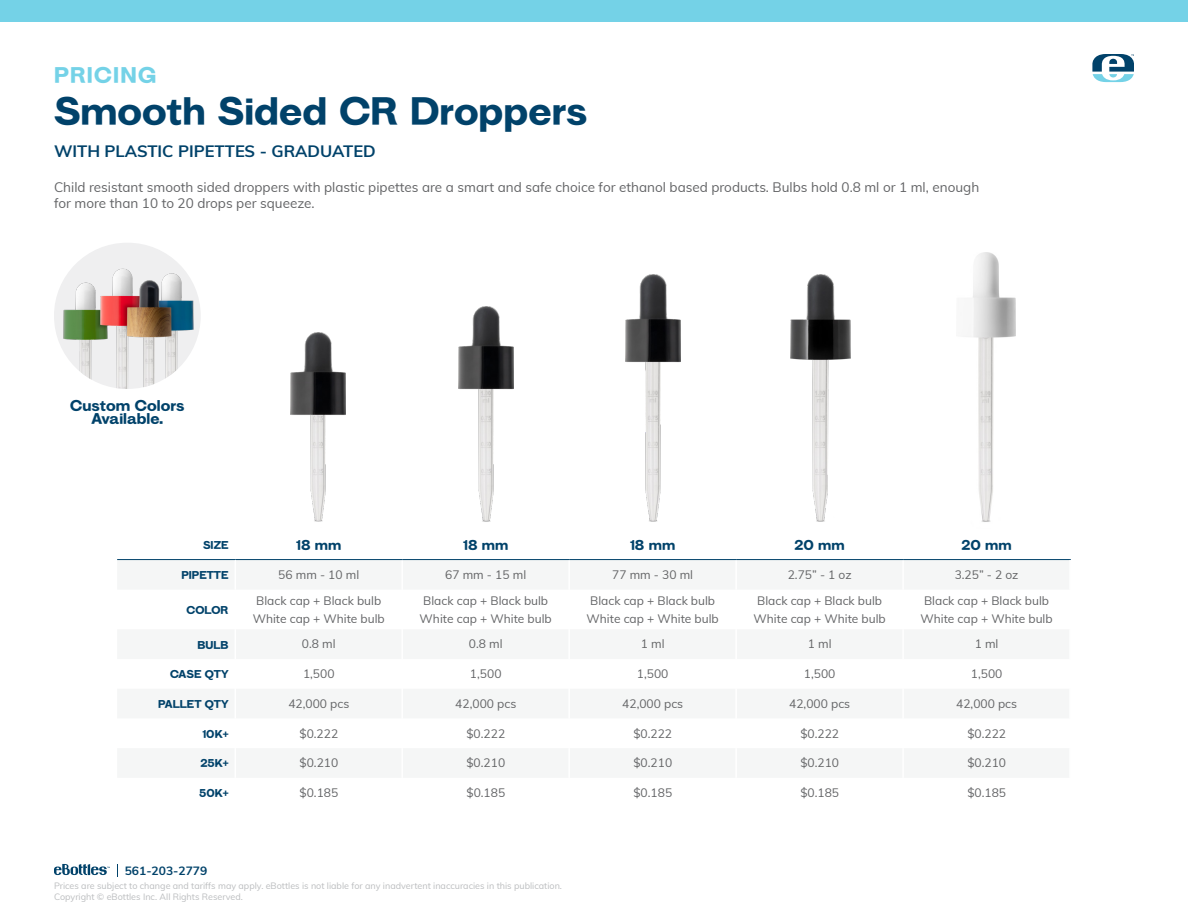
<style>
.page{position:relative;width:1188px;height:918px;background:#fff}
.page>*{position:absolute;margin:0;border:0;box-sizing:border-box;transform-origin:0 0}
.t1{font:42px "BN Times Gothic";color:#01426a}
.t2{font:24px "BN Times Gothic";letter-spacing:.05em;color:#74d2e7}
.t3{font:700 16.5px "Muli";color:#01426a}
.t4{font:16.5px/13.5px "BN Times Gothic";color:#01426a;text-align:center}
.t5{font:600 16.5px "Muli";color:#01426a}
.t6{font:15px "BN Times Gothic";color:#01426a}
.t7{font:13.5px/16.5px "Muli";color:#636466}
.t8{font:12px/17.7px "Muli";color:#636466}
.t9{font:12px "BN Times Gothic";color:#01426a}
.t10{font:700 12px "Muli";color:#01426a}
.t11{font:9px/10.5px "Muli";color:#bbbdbf}
</style>
<div class="page">
<svg style="left:54px;top:864px;width:56px;height:11px"></svg>
<svg style="left:1092px;top:54px;width:42px;height:28px"></svg>
<svg style="left:117px;top:864px;width:1px;height:13px"></svg>
<div style="left:0;top:0;width:1188px;height:22px;background:#74d2e7"></div>
<svg style="left:236px;top:560px;width:833px;height:1px"></svg>
<hr style="left:401px;top:560px;width:2px;height:30px;background:#fff">
<hr style="left:568px;top:560px;width:2px;height:30px;background:#fff">
<hr style="left:735px;top:560px;width:2px;height:30px;background:#fff">
<hr style="left:902px;top:560px;width:2px;height:30px;background:#fff">
<hr style="left:235px;top:559px;width:167px;height:1px;background:#01426a">
<hr style="left:402px;top:559px;width:167px;height:1px;background:#01426a">
<hr style="left:569px;top:559px;width:167px;height:1px;background:#01426a">
<hr style="left:736px;top:559px;width:167px;height:1px;background:#01426a">
<hr style="left:903px;top:559px;width:168px;height:1px;background:#01426a">
<svg style="left:117px;top:560px;width:118px;height:1px"></svg>
<hr style="left:117px;top:559px;width:118px;height:1px;background:#01426a">
<img style="left:791px;top:275px;width:59px;height:247px">
<img style="left:291px;top:332px;width:55px;height:190px">
<img style="left:625px;top:275px;width:55px;height:247px">
<img style="left:459px;top:307px;width:55px;height:215px">
<img style="left:965px;top:252px;width:51px;height:270px">
<div style="left:54px;top:243px;width:147px;height:146px;background:#efeff0;border-radius:73px"></div>
<img style="left:63px;top:268px;width:138px;height:121px">
<h2 class="t2" style="left:54px;top:62px;width:104px">PRICING</h2>
<h1 class="t1" style="left:54px;top:89px;width:535px">Smooth Sided CR Droppers</h1>
<h3 class="t3" style="left:54px;top:139px;width:323px">WITH PLASTIC PIPETTES - GRADUATED</h3>
<h3 class="t5" style="left:54px;top:139px;width:145px">CHILD RESISTANT</h3>
<p class="t7" style="left:54px;top:178px;width:927px">Child resistant smooth sided droppers with plastic pipettes are a smart and safe choice for ethanol based products. Bulbs hold 0.8 ml or 1 ml, enough for more than 10 to 20 drops per squeeze.</p>
<h3 class="t4" style="left:70px;top:398px;width:116px">Custom Colors<br>Available.</h3>
<p class="t9" style="left:203px;top:539px;width:27px">SIZE</p>
<p class="t6" style="left:296px;top:537px;width:47px">18 mm</p>
<p class="t6" style="left:463px;top:537px;width:47px">18 mm</p>
<p class="t6" style="left:630px;top:537px;width:47px">18 mm</p>
<p class="t6" style="left:795px;top:537px;width:52px">20 mm</p>
<p class="t6" style="left:962px;top:537px;width:52px">20 mm</p>
<p class="t9" style="left:181px;top:569px;width:49px">PIPETTE</p>
<p class="t8" style="left:278px;top:565px;width:82px">56 mm - 10 ml</p>
<p class="t8" style="left:445px;top:565px;width:82px">67 mm - 15 ml</p>
<p class="t8" style="left:612px;top:565px;width:82px">77 mm - 30 ml</p>
<p class="t8" style="left:788px;top:565px;width:65px">2.75” - 1 oz</p>
<p class="t8" style="left:955px;top:565px;width:65px">3.25” - 2 oz</p>
<p class="t9" style="left:187px;top:604px;width:43px">COLOR</p>
<p class="t8" style="left:253px;top:591px;width:134px;text-align:center">Black cap + Black bulb<br>White cap + White bulb</p>
<p class="t8" style="left:420px;top:591px;width:134px">Black cap + Black bulb<br>White cap + White bulb</p>
<p class="t8" style="left:587px;top:591px;width:134px">Black cap + Black bulb<br>White cap + White bulb</p>
<p class="t8" style="left:754px;top:591px;width:134px">Black cap + Black bulb<br>White cap + White bulb</p>
<p class="t8" style="left:921px;top:591px;width:134px;text-align:center">Black cap + Black bulb<br>White cap + White bulb</p>
<p class="t9" style="left:197px;top:638px;width:33px">BULB</p>
<p class="t8" style="left:302px;top:635px;width:35px">0.8 ml</p>
<p class="t8" style="left:469px;top:635px;width:35px">0.8 ml</p>
<p class="t8" style="left:641px;top:635px;width:25px">1 ml</p>
<p class="t8" style="left:808px;top:635px;width:25px">1 ml</p>
<p class="t8" style="left:975px;top:635px;width:25px">1 ml</p>
<p class="t9" style="left:170px;top:668px;width:60px">CASE QTY</p>
<p class="t8" style="left:303px;top:664px;width:33px">1,500</p>
<p class="t8" style="left:470px;top:664px;width:33px">1,500</p>
<p class="t8" style="left:637px;top:664px;width:33px">1,500</p>
<p class="t8" style="left:804px;top:664px;width:33px">1,500</p>
<p class="t8" style="left:971px;top:664px;width:33px">1,500</p>
<p class="t9" style="left:158px;top:698px;width:72px">PALLET QTY</p>
<p class="t8" style="left:288px;top:694px;width:62px">42,000 pcs</p>
<p class="t8" style="left:455px;top:694px;width:62px">42,000 pcs</p>
<p class="t8" style="left:622px;top:694px;width:62px">42,000 pcs</p>
<p class="t8" style="left:789px;top:694px;width:62px">42,000 pcs</p>
<p class="t8" style="left:956px;top:694px;width:62px">42,000 pcs</p>
<p class="t9" style="left:202px;top:727px;width:28px">10K+</p>
<p class="t8" style="left:299px;top:724px;width:40px">$0.222</p>
<p class="t8" style="left:466px;top:724px;width:40px">$0.222</p>
<p class="t8" style="left:633px;top:724px;width:40px">$0.222</p>
<p class="t8" style="left:800px;top:724px;width:40px">$0.222</p>
<p class="t8" style="left:967px;top:724px;width:40px">$0.222</p>
<p class="t9" style="left:200px;top:757px;width:30px">25K+</p>
<p class="t8" style="left:299px;top:754px;width:40px">$0.210</p>
<p class="t8" style="left:466px;top:754px;width:40px">$0.210</p>
<p class="t8" style="left:633px;top:754px;width:40px">$0.210</p>
<p class="t8" style="left:800px;top:754px;width:40px">$0.210</p>
<p class="t8" style="left:967px;top:754px;width:40px">$0.210</p>
<p class="t9" style="left:199px;top:787px;width:31px">50K+</p>
<p class="t8" style="left:300px;top:783px;width:40px">$0.185</p>
<p class="t8" style="left:466px;top:783px;width:40px">$0.185</p>
<p class="t8" style="left:633px;top:783px;width:40px">$0.185</p>
<p class="t8" style="left:800px;top:783px;width:40px">$0.185</p>
<p class="t8" style="left:967px;top:783px;width:40px">$0.185</p>
<p class="t10" style="left:125px;top:862px;width:84px">561-203-2779</p>
<p class="t11" style="left:54px;top:880px;width:510px">Prices are subject to change and tariffs may apply. eBottles is not liable for any inadvertent inaccuracies in this publication.<br>Copyright © eBottles Inc. All Rights Reserved.</p>
</div>
